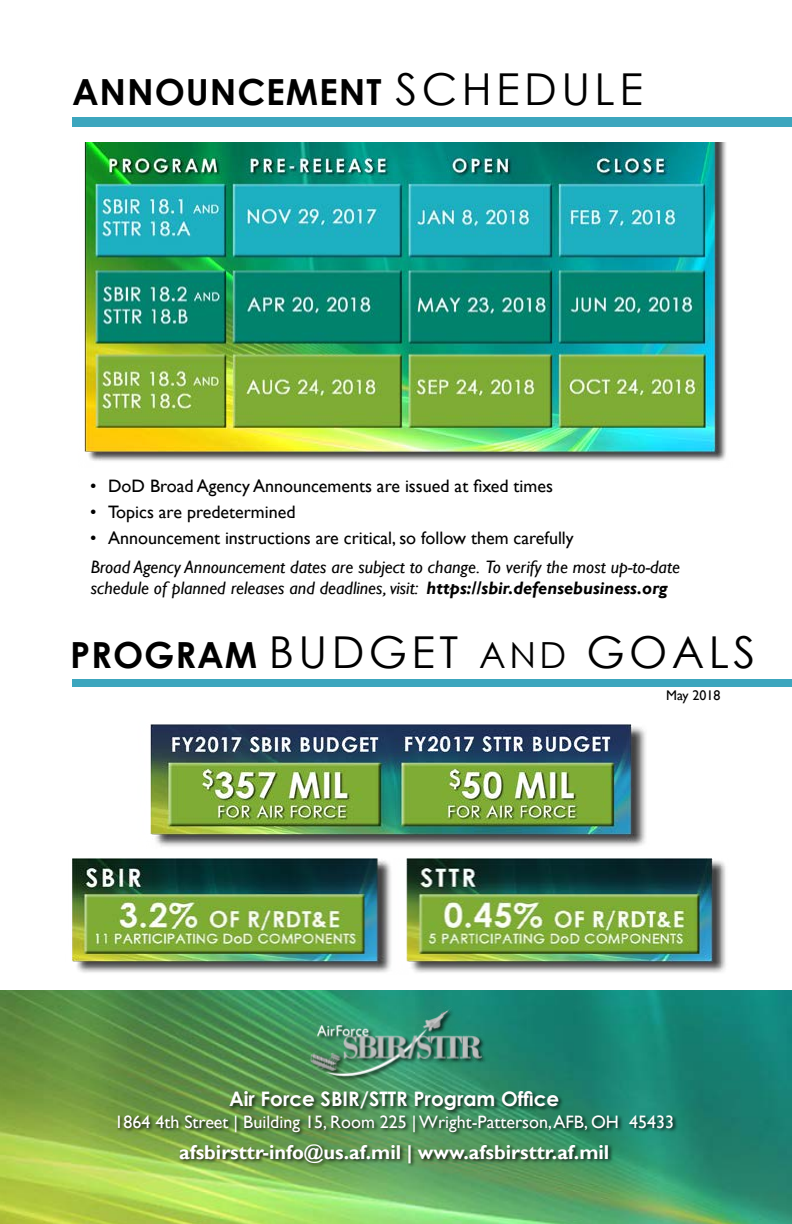
<style>
.page{position:relative;width:792px;height:1224px;background:#fff}
.page>*{position:absolute;margin:0;border:0;box-sizing:border-box;transform-origin:0 0}
.t1{font:44px "Century Gothic";letter-spacing:.1em;color:#000}
.t2{font:700 36px "Century Gothic";letter-spacing:.025em;color:#000}
.t3{font:700 20px "Gill Sans";color:#fff}
.t4{font:700 20px "Century Gothic";color:#fff}
.t5{font:italic 18px/21.6px "Gill Sans";color:#000}
.t6{font:18px "Gill Sans";color:#000}
.t7{font:18px "Gill Sans";color:#fff}
.t8{font:14px "Gill Sans";color:#000}
.s1{font-weight:400;font-size:44px}
.s2{font-weight:700}
.s3{font-weight:700;font-size:36px}
.s4{font-size:36px}
</style>
<div class="page">
<img style="left:0;top:991px;width:792px;height:233px">
<div style="left:117px;top:1090px;width:562px;height:77px;background:#000;opacity:.75"></div>
<img style="left:300px;top:1007px;width:191px;height:84px">
<img style="left:84px;top:143px;width:642px;height:318px">
<div style="left:72px;top:117px;width:720px;height:9px;background:#3ca6be"></div>
<img style="left:150px;top:724px;width:496px;height:120px">
<img style="left:72px;top:844px;width:654px;height:129px">
<div style="left:72px;top:679px;width:720px;height:7px;background:#3ca6be"></div>
<h2 class="t2" style="left:72px;top:64px;width:572px">ANNOUNCEMENT <span class="s1">SCHEDULE</span></h2>
<p class="t6" style="left:90px;top:475px;width:464px">• DoD Broad Agency Announcements are issued at fixed times</p>
<p class="t6" style="left:90px;top:501px;width:207px">• Topics are predetermined</p>
<p class="t6" style="left:90px;top:527px;width:485px">• Announcement instructions are critical, so follow them carefully</p>
<p class="t5" style="left:91px;top:556px;width:591px">Broad Agency Announcement dates are subject to change. To verify the most up-to-date schedule of planned releases and deadlines, visit: <span class="s2">https://sbir.defensebusiness.org</span></p>
<h1 class="t1" style="left:70px;top:622px;width:687px"><span class="s3">PROGRAM</span> BUDGET <span class="s4">AND</span> GOALS</h1>
<p class="t8" style="left:666px;top:688px;width:56px">May 2018</p>
<p class="t4" style="left:229px;top:1084px;width:332px">Air Force SBIR/STTR Program Office</p>
<p class="t7" style="left:114px;top:1111px;width:561px">1864 4th Street | Building 15, Room 225 | Wright-Patterson, AFB, OH 45433</p>
<p class="t3" style="left:179px;top:1140px;width:432px">afsbirsttr-info@us.af.mil | www.afsbirsttr.af.mil</p>
</div>
